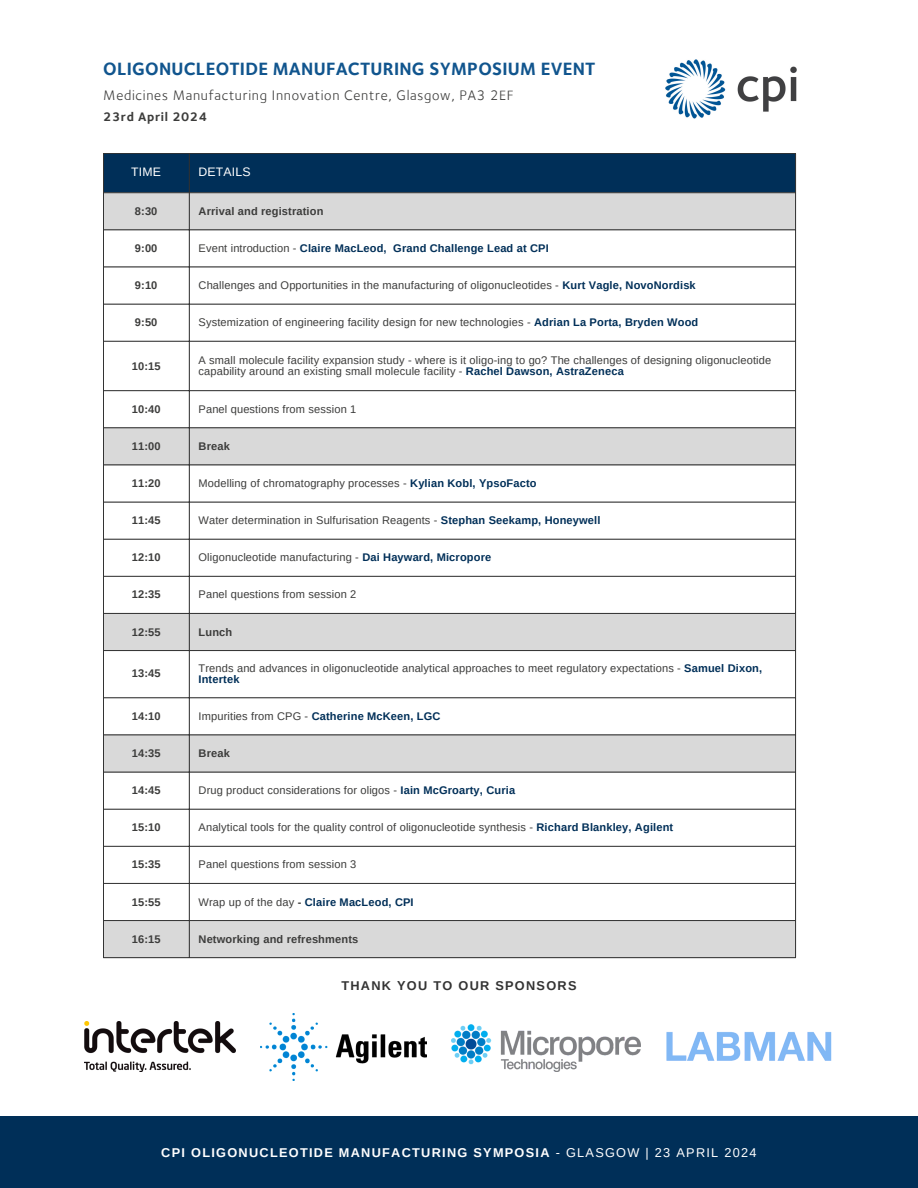
<style>
.page{position:relative;width:918px;height:1188px;background:#fff}
.page>*{position:absolute;margin:0;border:0;box-sizing:border-box;transform-origin:0 0}
.t1{font:700 18.3px "Foundry Sterling";letter-spacing:.015em;color:#11558e}
.t2{font:14.25px "Foundry Sterling";letter-spacing:.05em;color:#3c3c3b}
.t3{font:700 12.75px "Arimo";letter-spacing:.1em;color:#fff}
.t4{font:700 12.75px "Arimo";letter-spacing:.1em;color:#333}
.t5{font:700 12.75px "Foundry Sterling";letter-spacing:.05em;color:#3c3c3b}
.t6{font:12.3px "Arimo";letter-spacing:.015em;color:#fff}
.t7{font:11.1px/11.1px "Arimo";letter-spacing:.015em;color:#3c3c3b}
.t8{font:700 11.1px "Arimo";letter-spacing:.015em;color:#3c3c3b}
.t9{font:700 11.1px "Arimo";letter-spacing:.015em;color:#002f58}
.s1{font-weight:400;color:#3c3c3b}
.s2{font-weight:700;color:#002f58}
.s3{color:#3c3c3b}
.s4{font-weight:400}
</style>
<div class="page">
<div style="left:104px;top:154px;width:691px;height:38px;background:#002f58"></div>
<svg style="left:104px;top:193px;width:691px;height:764px"></svg>
<hr style="left:103px;top:154px;width:1px;height:803px;background:#333">
<hr style="left:189px;top:154px;width:1px;height:803px;background:#333">
<hr style="left:795px;top:154px;width:1px;height:803px;background:#333">
<hr style="left:103px;top:153px;width:693px;height:1px;background:#333">
<hr style="left:103px;top:230px;width:693px;height:1px;background:#333">
<hr style="left:103px;top:267px;width:693px;height:1px;background:#333">
<hr style="left:103px;top:304px;width:693px;height:1px;background:#333">
<hr style="left:103px;top:341px;width:693px;height:1px;background:#333">
<hr style="left:103px;top:390px;width:693px;height:1px;background:#333">
<hr style="left:103px;top:428px;width:693px;height:1px;background:#333">
<hr style="left:103px;top:465px;width:693px;height:1px;background:#333">
<hr style="left:103px;top:502px;width:693px;height:1px;background:#333">
<hr style="left:103px;top:539px;width:693px;height:1px;background:#333">
<hr style="left:103px;top:576px;width:693px;height:1px;background:#333">
<hr style="left:103px;top:613px;width:693px;height:1px;background:#333">
<hr style="left:103px;top:650px;width:693px;height:1px;background:#333">
<hr style="left:103px;top:698px;width:693px;height:1px;background:#333">
<hr style="left:103px;top:735px;width:693px;height:1px;background:#333">
<hr style="left:103px;top:772px;width:693px;height:1px;background:#333">
<hr style="left:103px;top:809px;width:693px;height:1px;background:#333">
<hr style="left:103px;top:846px;width:693px;height:1px;background:#333">
<hr style="left:103px;top:883px;width:693px;height:1px;background:#333">
<hr style="left:103px;top:920px;width:693px;height:1px;background:#333">
<hr style="left:103px;top:957px;width:693px;height:1px;background:#333">
<hr style="left:103px;top:192px;width:693px;height:1px;background:#333">
<div style="left:0;top:1117px;width:918px;height:71px;background:#002f58"></div>
<img style="left:666px;top:59px;width:130px;height:60px">
<img style="left:85px;top:1021px;width:151px;height:51px">
<img style="left:260px;top:1013px;width:167px;height:68px">
<img style="left:452px;top:1024px;width:189px;height:48px">
<img style="left:666px;top:1032px;width:166px;height:29px">
<p class="t1" style="left:103px;top:58px;width:494px">OLIGONUCLEOTIDE MANUFACTURING SYMPOSIUM EVENT</p>
<p class="t2" style="left:103px;top:87px;width:412px">Medicines Manufacturing Innovation Centre, Glasgow, PA3 2EF</p>
<p class="t5" style="left:103px;top:109px;width:105px">23rd April 2024</p>
<h1 class="t6" style="left:131px;top:165px;width:31px">TIME</h1>
<p class="t6" style="left:199px;top:165px;width:54px">DETAILS</p>
<p class="t8" style="left:135px;top:205px;width:24px">8:30</p>
<p class="t8" style="left:199px;top:205px;width:126px">Arrival and registration</p>
<p class="t8" style="left:135px;top:242px;width:24px">9:00</p>
<p class="t9" style="left:199px;top:242px;width:352px"><span class="s1">Event introduction -</span> Claire MacLeod, Grand Challenge Lead at CPI</p>
<p class="t8" style="left:135px;top:279px;width:24px">9:10</p>
<p class="t7" style="left:199px;top:280px;width:499px">Challenges and Opportunities in the manufacturing of oligonucleotides - <span class="s2">Kurt Vagle, NovoNordisk</span></p>
<p class="t8" style="left:135px;top:316px;width:24px">9:50</p>
<p class="t7" style="left:199px;top:317px;width:501px">Systemization of engineering facility design for new technologies - <span class="s2">Adrian La Porta, Bryden Wood</span></p>
<p class="t8" style="left:132px;top:360px;width:30px">10:15</p>
<p class="t7" style="left:199px;top:355px;width:574px">A small molecule facility expansion study - where is it oligo-ing to go? The challenges of designing oligonucleotide capability around an existing small molecule facility - <span class="s2">Rachel Dawson, AstraZeneca</span></p>
<p class="t8" style="left:132px;top:403px;width:30px">10:40</p>
<p class="t7" style="left:199px;top:403px;width:159px">Panel questions from session 1</p>
<p class="t8" style="left:132px;top:440px;width:30px">11:00</p>
<p class="t8" style="left:199px;top:440px;width:33px">Break</p>
<p class="t8" style="left:132px;top:477px;width:30px">11:20</p>
<p class="t7" style="left:199px;top:478px;width:340px">Modelling of chromatography processes - <span class="s2">Kylian Kobl, YpsoFacto</span></p>
<p class="t8" style="left:132px;top:514px;width:30px">11:45</p>
<p class="t7" style="left:199px;top:515px;width:403px">Water determination in Sulfurisation Reagents - <span class="s2">Stephan Seekamp, Honeywell</span></p>
<p class="t8" style="left:132px;top:551px;width:30px">12:10</p>
<p class="t7" style="left:199px;top:552px;width:294px">Oligonucleotide manufacturing - <span class="s2">Dai Hayward, Micropore</span></p>
<p class="t8" style="left:132px;top:588px;width:30px">12:35</p>
<p class="t7" style="left:199px;top:589px;width:159px">Panel questions from session 2</p>
<p class="t8" style="left:132px;top:626px;width:30px">12:55</p>
<p class="t8" style="left:199px;top:626px;width:35px">Lunch</p>
<p class="t8" style="left:132px;top:667px;width:30px">13:45</p>
<p class="t7" style="left:199px;top:662px;width:565px">Trends and advances in oligonucleotide analytical approaches to meet regulatory expectations - <span class="s2">Samuel Dixon,<br>Intertek</span></p>
<p class="t8" style="left:132px;top:710px;width:30px">14:10</p>
<p class="t9" style="left:199px;top:710px;width:243px"><span class="s1">Impurities from CPG -</span> Catherine McKeen, LGC</p>
<p class="t8" style="left:132px;top:747px;width:30px">14:35</p>
<p class="t8" style="left:199px;top:747px;width:33px">Break</p>
<p class="t8" style="left:132px;top:784px;width:30px">14:45</p>
<p class="t7" style="left:199px;top:785px;width:318px">Drug product considerations for oligos - <span class="s2">Iain McGroarty, Curia</span></p>
<p class="t8" style="left:132px;top:821px;width:30px">15:10</p>
<p class="t7" style="left:199px;top:822px;width:476px">Analytical tools for the quality control of oligonucleotide synthesis - <span class="s2">Richard Blankley, Agilent</span></p>
<p class="t8" style="left:132px;top:858px;width:30px">15:35</p>
<p class="t7" style="left:199px;top:859px;width:159px">Panel questions from session 3</p>
<p class="t8" style="left:132px;top:896px;width:30px">15:55</p>
<p class="t9" style="left:199px;top:896px;width:217px"><span class="s1">Wrap up of the day</span> <span class="s3">-</span> Claire MacLeod, CPI</p>
<p class="t8" style="left:132px;top:933px;width:30px">16:15</p>
<p class="t8" style="left:199px;top:933px;width:161px">Networking and refreshments</p>
<p class="t4" style="left:341px;top:978px;width:237px">THANK YOU TO OUR SPONSORS</p>
<p class="t3" style="left:161px;top:1145px;width:597px">CPI OLIGONUCLEOTIDE MANUFACTURING SYMPOSIA <span class="s4">- GLASGOW | 23 APRIL 2024</span></p>
</div>
